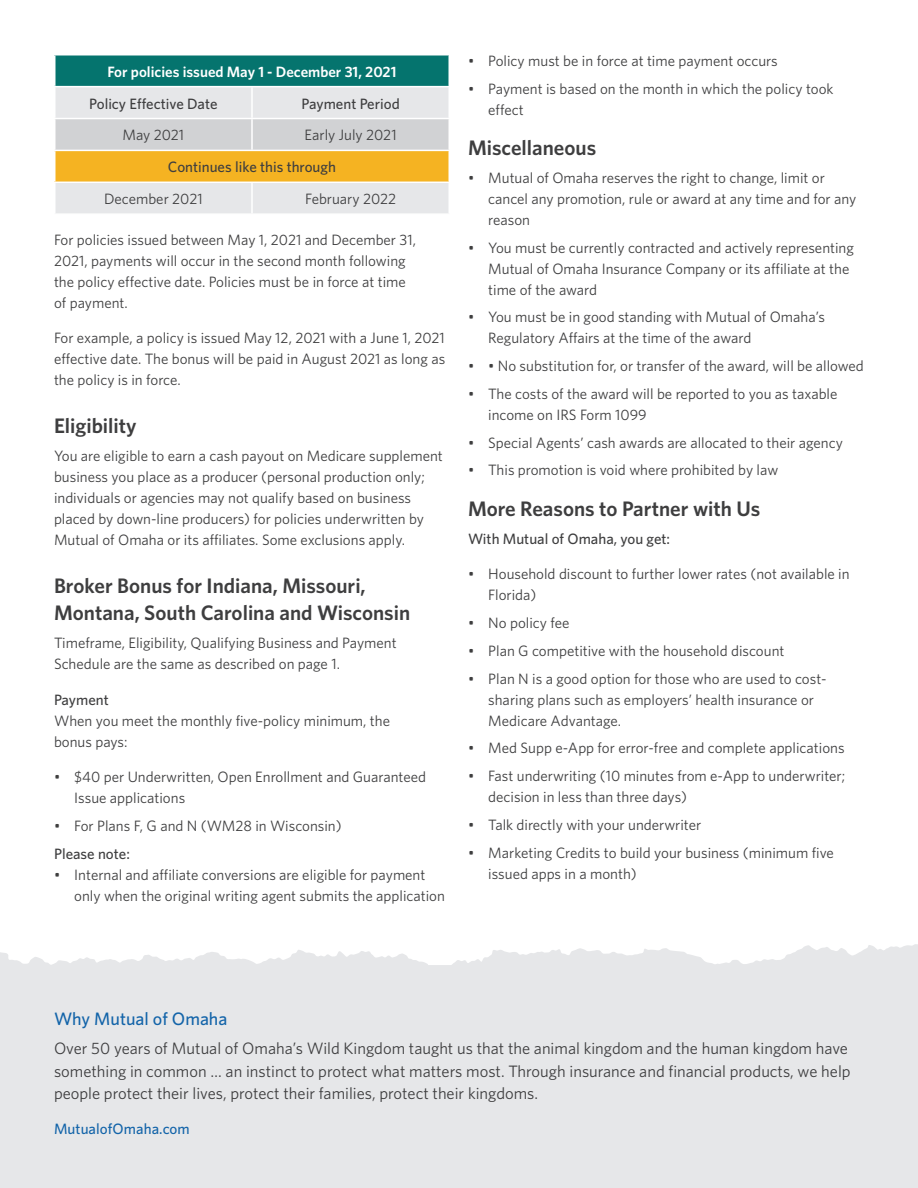
<style>
.page{position:relative;width:918px;height:1188px;background:#fff}
.page>*{position:absolute;margin:0;border:0;box-sizing:border-box;transform-origin:0 0}
._1_Subhead{font:600 21px/27px "Whitney";color:#3e3e3f}
._1_WhyMutual{font:500 18px "Whitney";color:#1364a9}
._1_MutualWebsite{font:16.5px/22.5px "Whitney";color:#3e3e3f}
._1_Body_Text_left{font:15px/21px "Whitney";color:#3e3e3f}
._1_Body_Text_center{font:500 15px "Whitney";color:#3e3e3f}
._1_Body_Text_center-2{font:15px "Whitney";color:#3e3e3f}
._1_Body_Text_left-2{font:500 15px "Whitney";color:#3e3e3f}
._1_Body_Text_center-3{font:600 15px "Whitney";color:#fff}
._1_MutualWebsite-2{font:500 15px "Whitney";letter-spacing:.005em;color:#1364a9}
</style>
<div class="page">
<div style="left:55px;top:55px;width:394px;height:32px;background:#05746e"></div>
<div style="left:56px;top:87px;width:392px;height:126px;background:#e6e7e9"></div>
<div style="left:56px;top:119px;width:392px;height:31px;background:#d1d2d4"></div>
<div style="left:55px;top:150px;width:394px;height:32px;background:#f5b322"></div>
<hr style="left:54px;top:54px;width:198px;height:2px;background:#fff">
<hr style="left:54px;top:55px;width:2px;height:31px;background:#fff">
<hr style="left:252px;top:54px;width:198px;height:2px;background:#fff">
<hr style="left:448px;top:55px;width:2px;height:31px;background:#fff">
<hr style="left:54px;top:86px;width:198px;height:1px;background:#fff">
<hr style="left:252px;top:86px;width:198px;height:1px;background:#fff">
<hr style="left:251px;top:87px;width:2px;height:31px;background:#fff">
<hr style="left:54px;top:118px;width:198px;height:1px;background:#fff">
<hr style="left:252px;top:118px;width:198px;height:1px;background:#fff">
<hr style="left:251px;top:119px;width:2px;height:31px;background:#fff">
<hr style="left:54px;top:150px;width:198px;height:1px;background:#fff">
<hr style="left:54px;top:151px;width:2px;height:31px;background:#fff">
<hr style="left:252px;top:150px;width:198px;height:1px;background:#fff">
<hr style="left:448px;top:151px;width:2px;height:31px;background:#fff">
<hr style="left:54px;top:182px;width:198px;height:1px;background:#fff">
<hr style="left:252px;top:182px;width:198px;height:1px;background:#fff">
<hr style="left:251px;top:183px;width:2px;height:30px;background:#fff">
<div style="left:0;top:944px;width:918px;height:244px;background:#e6e7e9"></div>
<p class="_1_Body_Text_center-3" style="left:107px;top:61px;width:291px">For policies issued May 1 - December 31, 2021</p>
<p class="_1_Body_Text_center" style="left:89px;top:93px;width:130px">Policy Effective Date</p>
<p class="_1_Body_Text_center" style="left:302px;top:93px;width:100px">Payment Period</p>
<p class="_1_Body_Text_center-2" style="left:122px;top:125px;width:63px">May 2021</p>
<p class="_1_Body_Text_center-2" style="left:305px;top:125px;width:94px">Early July 2021</p>
<p class="_1_Body_Text_center" style="left:168px;top:157px;width:170px">Continues like this through</p>
<p class="_1_Body_Text_center-2" style="left:104px;top:189px;width:100px">December 2021</p>
<p class="_1_Body_Text_center-2" style="left:305px;top:189px;width:92px">February 2022</p>
<p class="_1_Body_Text_left" style="left:54px;top:228px;width:363px">For policies issued between May 1, 2021 and December 31, 2021, payments will occur in the second month following the policy effective date. Policies must be in force at time of payment.</p>
<p class="_1_Body_Text_left" style="left:54px;top:327px;width:393px;text-align:justify">For example, a policy is issued May 12, 2021 with a June 1, 2021 effective date. The bonus will be paid in August 2021 as long as the policy is in force.</p>
<p class="_1_Subhead" style="left:54px;top:412px;width:84px">Eligibility</p>
<p class="_1_Body_Text_left" style="left:54px;top:445px;width:390px">You are eligible to earn a cash payout on Medicare supplement business you place as a producer (personal production only; individuals or agencies may not qualify based on business placed by down-line producers) for policies underwritten by Mutual of Omaha or its affiliates. Some exclusions apply.</p>
<p class="_1_Subhead" style="left:54px;top:572px;width:358px">Broker Bonus for Indiana, Missouri,<br>Montana, South Carolina and Wisconsin</p>
<p class="_1_Body_Text_left" style="left:54px;top:632px;width:344px">Timeframe, Eligibility, Qualifying Business and Payment<br>Schedule are the same as described on page 1.</p>
<p class="_1_Body_Text_left-2" style="left:54px;top:690px;width:56px">Payment</p>
<p class="_1_Body_Text_left" style="left:54px;top:710px;width:338px">When you meet the monthly five-policy minimum, the bonus pays:</p>
<p class="_1_Body_Text_left" style="left:74px;top:766px;width:353px;text-indent:-20px">• $40 per Underwritten, Open Enrollment and Guaranteed<br>Issue applications</p>
<p class="_1_Body_Text_left" style="left:54px;top:815px;width:289px">• For Plans F, G and N (WM28 in Wisconsin)</p>
<p class="_1_Body_Text_left-2" style="left:54px;top:844px;width:77px">Please note:</p>
<p class="_1_Body_Text_left" style="left:74px;top:864px;width:372px;text-indent:-20px">• Internal and affiliate conversions are eligible for payment only when the original writing agent submits the application</p>
<p class="_1_Body_Text_left" style="left:468px;top:50px;width:311px">• Policy must be in force at time payment occurs</p>
<p class="_1_Body_Text_left" style="left:488px;top:78px;width:347px;text-indent:-20px">• Payment is based on the month in which the policy took effect</p>
<p class="_1_Subhead" style="left:468px;top:134px;width:130px">Miscellaneous</p>
<p class="_1_Body_Text_left" style="left:488px;top:167px;width:370px;text-indent:-20px">• Mutual of Omaha reserves the right to change, limit or cancel any promotion, rule or award at any time and for any reason</p>
<p class="_1_Body_Text_left" style="left:488px;top:237px;width:367px;text-indent:-20px">• You must be currently contracted and actively representing<br>Mutual of Omaha Insurance Company or its affiliate at the time of the award</p>
<p class="_1_Body_Text_left" style="left:488px;top:306px;width:338px;text-indent:-20px">• You must be in good standing with Mutual of Omaha’s<br>Regulatory Affairs at the time of the award</p>
<p class="_1_Body_Text_left" style="left:468px;top:355px;width:397px">• • No substitution for, or transfer of the award, will be allowed</p>
<p class="_1_Body_Text_left" style="left:488px;top:383px;width:351px;text-indent:-20px">• The costs of the award will be reported to you as taxable income on IRS Form 1099</p>
<p class="_1_Body_Text_left" style="left:468px;top:432px;width:376px">• Special Agents’ cash awards are allocated to their agency</p>
<p class="_1_Body_Text_left" style="left:468px;top:459px;width:312px">• This promotion is void where prohibited by law</p>
<p class="_1_Subhead" style="left:468px;top:495px;width:294px">More Reasons to Partner with Us</p>
<p class="_1_Body_Text_left-2" style="left:468px;top:529px;width:204px">With Mutual of Omaha, you get:</p>
<p class="_1_Body_Text_left" style="left:488px;top:563px;width:363px;text-indent:-20px">• Household discount to further lower rates (not available in<br>Florida)</p>
<p class="_1_Body_Text_left" style="left:468px;top:612px;width:103px">• No policy fee</p>
<p class="_1_Body_Text_left" style="left:468px;top:640px;width:318px">• Plan G competitive with the household discount</p>
<p class="_1_Body_Text_left" style="left:488px;top:667px;width:340px;text-indent:-20px">• Plan N is a good option for those who are used to cost&shy;sharing plans such as employers’ health insurance or<br>Medicare Advantage.</p>
<p class="_1_Body_Text_left" style="left:468px;top:737px;width:378px">• Med Supp e-App for error-free and complete applications</p>
<p class="_1_Body_Text_left" style="left:488px;top:765px;width:358px;text-indent:-20px">• Fast underwriting (10 minutes from e-App to underwriter; decision in less than three days)</p>
<p class="_1_Body_Text_left" style="left:468px;top:814px;width:235px">• Talk directly with your underwriter</p>
<p class="_1_Body_Text_left" style="left:488px;top:841px;width:347px;text-indent:-20px">• Marketing Credits to build your business (minimum five issued apps in a month)</p>
<p class="_1_WhyMutual" style="left:54px;top:1007px;width:175px">Why Mutual of Omaha</p>
<p class="_1_MutualWebsite" style="left:54px;top:1037px;width:798px">Over 50 years of Mutual of Omaha’s Wild Kingdom taught us that the animal kingdom and the human kingdom have something in common … an instinct to protect what matters most. Through insurance and financial products, we help people protect their lives, protect their families, protect their kingdoms.</p>
<p class="_1_MutualWebsite-2" style="left:54px;top:1119px;width:137px">MutualofOmaha.com</p>
</div>
